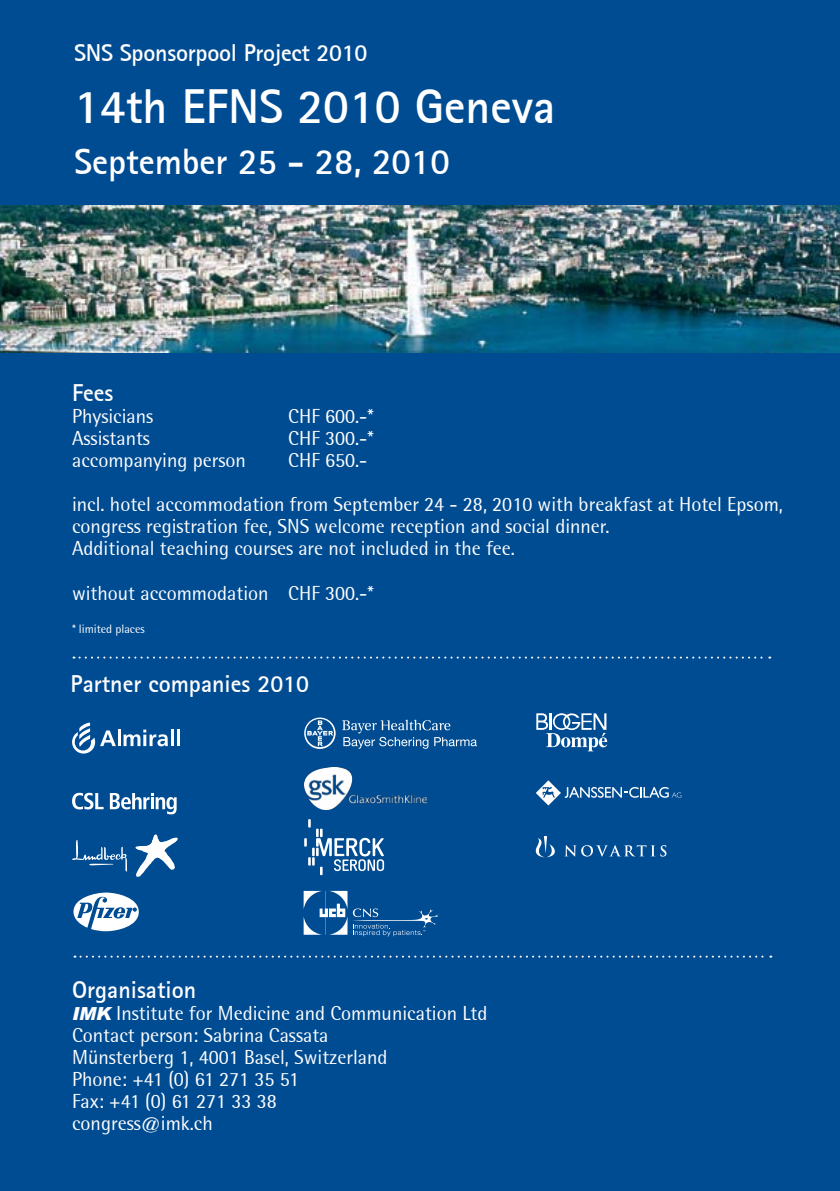
<style>
.page{position:relative;width:840px;height:1191px;background:#fff}
.page>*{position:absolute;margin:0;border:0;box-sizing:border-box;transform-origin:0 0}
.t1{font:700 48px "Libre Sans Serif S Si";color:#fff}
.t2{font:700 36px "Libre Sans Serif S Si";color:#fff}
.t3{font:700 24px "Libre Sans Serif S Si";color:#fff}
.t4{font:20px/22px "Libre Semi Sans S Si";color:#fff}
.t5{font:12px "Libre Semi Sans S Si";color:#fff}
.s1{font-family:"Arial";font-weight:900;font-style:italic;font-size:18px}
</style>
<div class="page">
<img style="left:0;top:204px;width:839px;height:149px">
<div style="left:0;top:353px;width:839px;height:838px;background:#004c93"></div>
<div style="left:0;top:0;width:839px;height:204px;background:#004c93"></div>
<svg style="left:73px;top:656px;width:696px;height:2px"></svg>
<svg style="left:74px;top:955px;width:696px;height:2px"></svg>
<img style="left:304px;top:767px;width:122px;height:42px">
<svg style="left:135px;top:834px;width:43px;height:43px"></svg>
<svg style="left:72px;top:840px;width:55px;height:32px"></svg>
<svg style="left:535px;top:836px;width:131px;height:21px"></svg>
<svg style="left:73px;top:892px;width:66px;height:39px"></svg>
<svg style="left:303px;top:891px;width:136px;height:45px"></svg>
<svg style="left:536px;top:780px;width:145px;height:25px"></svg>
<svg style="left:536px;top:713px;width:71px;height:38px"></svg>
<hr style="left:118px;top:729px;width:3px;height:17px;background:#fff">
<svg style="left:123px;top:729px;width:50px;height:17px"></svg>
<hr style="left:177px;top:729px;width:3px;height:17px;background:#fff">
<svg style="left:72px;top:722px;width:44px;height:31px"></svg>
<svg style="left:72px;top:792px;width:31px;height:17px"></svg>
<svg style="left:110px;top:793px;width:67px;height:21px"></svg>
<svg style="left:304px;top:819px;width:80px;height:56px"></svg>
<svg style="left:304px;top:717px;width:172px;height:32px"></svg>
<p class="t3" style="left:74px;top:38px;width:295px">SNS Sponsorpool Project 2010</p>
<h1 class="t1" style="left:74px;top:76px;width:482px">14th EFNS 2010 Geneva</h1>
<h2 class="t2" style="left:74px;top:139px;width:377px">September 25 - 28, 2010</h2>
<p class="t3" style="left:72px;top:378px;width:43px">Fees</p>
<p class="t4" style="left:72px;top:405px;width:83px">Physicians</p>
<p class="t4" style="left:288px;top:405px;width:87px">CHF 600.-*</p>
<p class="t4" style="left:72px;top:427px;width:79px">Assistants</p>
<p class="t4" style="left:288px;top:427px;width:87px">CHF 300.-*</p>
<p class="t4" style="left:72px;top:449px;width:175px">accompanying person</p>
<p class="t4" style="left:288px;top:449px;width:81px">CHF 650.-</p>
<p class="t4" style="left:72px;top:493px;width:712px">incl. hotel accommodation from September 24 - 28, 2010 with breakfast at Hotel Epsom, congress registration fee, SNS welcome reception and social dinner.<br>Additional teaching courses are not included in the fee.</p>
<p class="t4" style="left:72px;top:581px;width:303px">without accommodation CHF 300.-*</p>
<p class="t5" style="left:72px;top:621px;width:74px">* limited places</p>
<p class="t3" style="left:71px;top:668px;width:240px">Partner companies 2010</p>
<p class="t3" style="left:72px;top:974px;width:126px">Organisation</p>
<p class="t4" style="left:72px;top:1001px;width:416px"><span class="s1">IMK</span> Institute for Medicine and Communication Ltd<br>Contact person: Sabrina Cassata<br>Münsterberg 1, 4001 Basel, Switzerland<br>Phone: +41 (0) 61 271 35 51<br>Fax: +41 (0) 61 271 33 38<br>congress@imk.ch</p>
</div>
